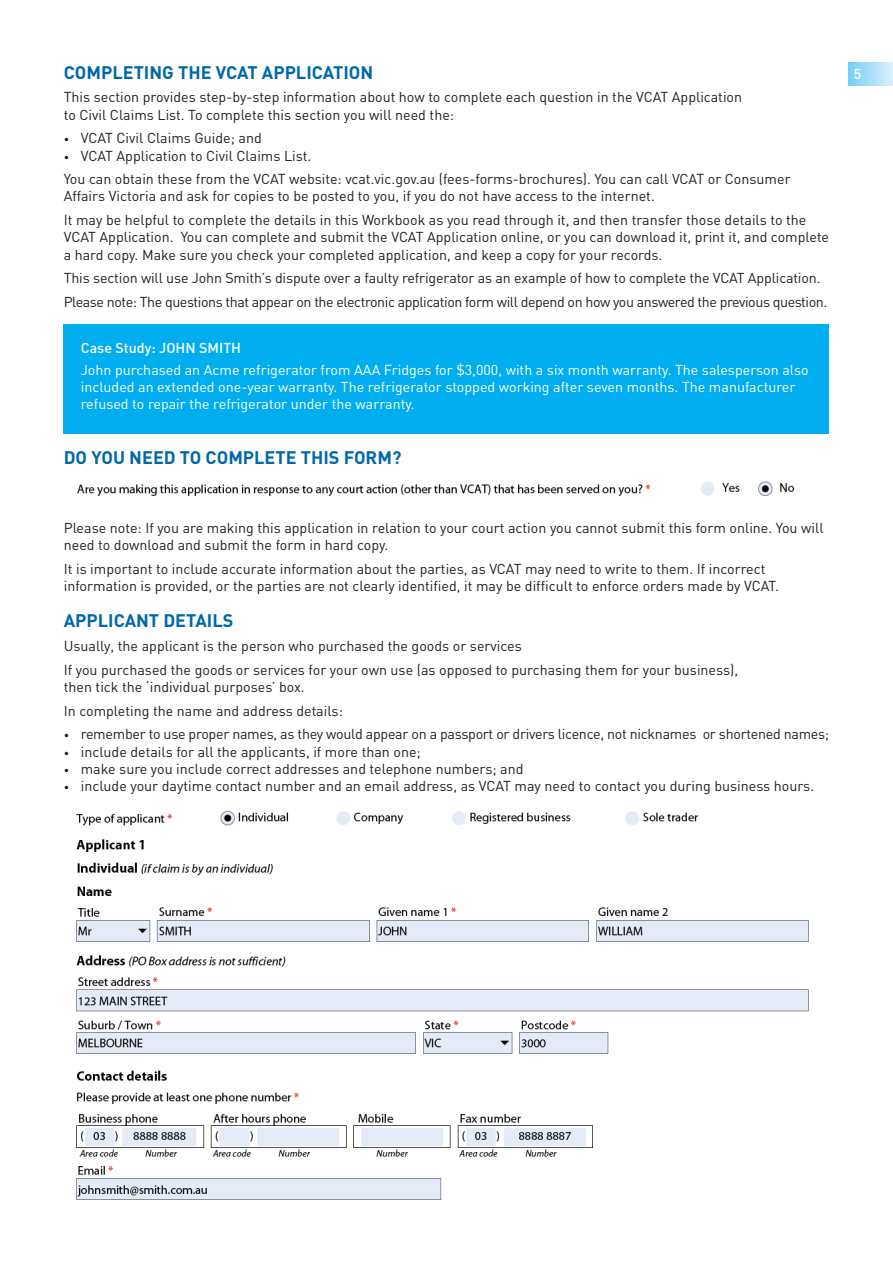
<style>
.page{position:relative;width:893px;height:1263px;background:#fff}
.page>*{position:absolute;margin:0;border:0;box-sizing:border-box;transform-origin:0 0}
.t1{font:700 18px "DIN";color:#0068a9}
.t2{font:14.25px/17.2px "DIN";color:#231f20}
.t3{font:14.25px/17.2px "DIN";color:#fff}
.t4{font:14.25px/23.7px "DIN";letter-spacing:-.03em;color:#231f20}
.t5{font:14.25px "DIN";letter-spacing:-.02em;color:#231f20}
.t6{font:500 14.25px "DIN";color:#fff}
.s1{font-size:10.5px}
</style>
<div class="page">
<div style="left:849px;top:62px;width:44px;height:23px;background:linear-gradient(to right,#74d0f6,#d9f0fb)"></div>
<img style="left:77px;top:481px;width:718px;height:15px">
<div style="left:64px;top:324px;width:765px;height:110px;background:#00aeef"></div>
<img style="left:76px;top:810px;width:733px;height:390px">
<p class="t1" style="left:64px;top:60px;width:311px">COMPLETING THE VCAT APPLICATION</p>
<p class="t6" style="left:854px;top:64px;width:9px">5</p>
<p class="t2" style="left:64px;top:88px;width:680px">This section provides step-by-step information about how to complete each question in the VCAT Application to Civil Claims List. To complete this section you will need the:</p>
<p class="t2" style="left:64px;top:129px;width:200px"><span class="s1">•</span> VCAT Civil Claims Guide; and</p>
<p class="t2" style="left:64px;top:143px;width:728px;line-height:23.7px"><span class="s1">•</span> VCAT Application to Civil Claims List.<br>You can obtain these from the VCAT website: vcat.vic.gov.au (fees-forms-brochures). You can call VCAT or Consumer</p>
<p class="t2" style="left:64px;top:184px;width:744px;line-height:23.7px">Affairs Victoria and ask for copies to be posted to you, if you do not have access to the internet.<br>It may be helpful to complete the details in this Workbook as you read through it, and then transfer those details to the</p>
<p class="t2" style="left:64px;top:228px;width:767px">VCAT Application. You can complete and submit the VCAT Application online, or you can download it, print it, and complete a hard copy. Make sure you check your completed application, and keep a copy for your records.</p>
<p class="t4" style="left:64px;top:266px;width:765px">This section will use John Smith’s dispute over a faulty refrigerator as an example of how to complete the VCAT Application.<br>Please note: The questions that appear on the electronic application form will depend on how you answered the previous question.</p>
<p class="t6" style="left:81px;top:339px;width:162px">Case Study: John Smith</p>
<p class="t3" style="left:81px;top:360px;width:729px">John purchased an Acme refrigerator from AAA Fridges for $3,000, with a six month warranty. The salesperson also included an extended one-year warranty. The refrigerator stopped working after seven months. The manufacturer refused to repair the refrigerator under the warranty.</p>
<p class="t1" style="left:64px;top:446px;width:78px">DO YOU NEED</p>
<p class="t1" style="left:180px;top:446px;width:38px">TO COMPLETE</p>
<p class="t1" style="left:301px;top:446px;width:11px">THIS</p>
<p class="t1" style="left:344px;top:446px;width:13px">FORM</p>
<p class="t1" style="left:392px;top:446px;width:11px">?</p>
<p class="t2" style="left:64px;top:519px;width:761px">Please note: If you are making this application in relation to your court action you cannot submit this form online. You will need to download and submit the form in hard copy.</p>
<p class="t2" style="left:64px;top:560px;width:717px">It is important to include accurate information about the parties, as VCAT may need to write to them. If incorrect information is provided, or the parties are not clearly identified, it may be difficult to enforce orders made by VCAT.</p>
<p class="t1" style="left:64px;top:609px;width:23px">APPLICANT</p>
<p class="t1" style="left:163px;top:609px;width:23px">DETAILS</p>
<p class="t2" style="left:64px;top:634px;width:676px;line-height:23.7px">Usually, the applicant is the person who purchased the goods or services<br>If you purchased the goods or services for your own use (as opposed to purchasing them for your business),</p>
<p class="t2" style="left:64px;top:675px;width:281px;line-height:23.7px">then tick the ‘individual purposes’ box.<br>In completing the name and address details:</p>
<p class="t5" style="left:64px;top:725px;width:767px"><span class="s1">•</span> remember to use proper names, as they would appear on a passport or drivers licence, not nicknames or shortened names;</p>
<p class="t2" style="left:64px;top:742px;width:358px"><span class="s1">•</span> include details for all the applicants, if more than one;</p>
<p class="t2" style="left:64px;top:760px;width:461px"><span class="s1">•</span> make sure you include correct addresses and telephone numbers; and</p>
<p class="t2" style="left:64px;top:777px;width:752px"><span class="s1">•</span> include your daytime contact number and an email address, as VCAT may need to contact you during business hours.</p>
</div>
